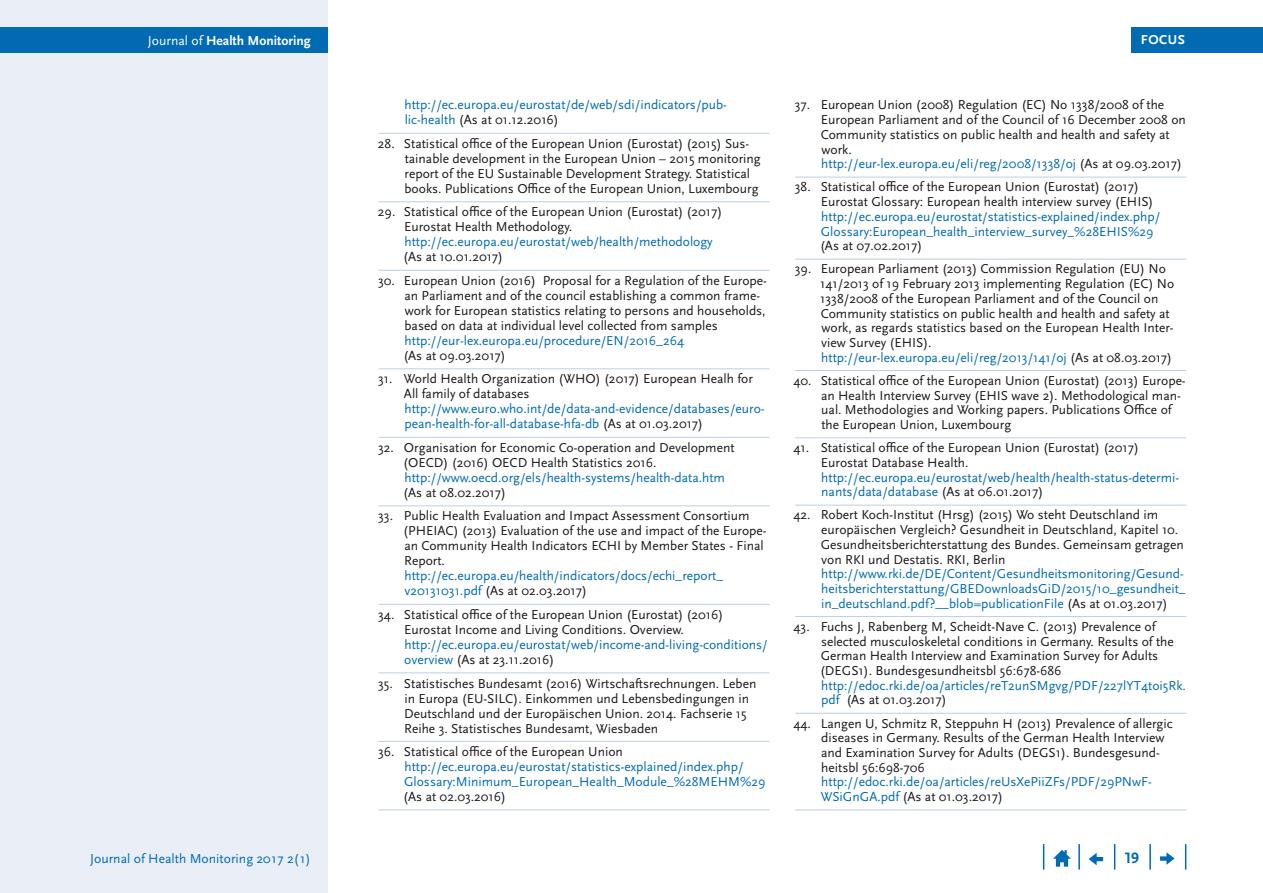
<style>
.page{position:relative;width:1263px;height:893px;background:#fff}
.page>*{position:absolute;margin:0;border:0;box-sizing:border-box;transform-origin:0 0}
.t1{font:700 15.75px "Scala Sans Pro";color:#006bb3}
.t2{font:13.65px "Scala Sans Pro";color:#006bb3}
.t3{font:700 13.65px "Scala Sans Pro";color:#fff}
.Literaturverzeichnis{font:13.5px/14.7px "Scala Sans Pro";color:#1a171c}
.Literaturverzeichnis-2{font:13.5px/15px "Scala Sans Pro";color:#006bb3}
.t4{font:700 13.5px "Scala Sans Pro";letter-spacing:.04em;color:#fff}
.s1{font-weight:400}
.s2{color:#1a171c}
.s3{color:#006bb3}
</style>
<div class="page">
<div style="left:1131px;top:28px;width:132px;height:25px;background:#006bb3"></div>
<div style="left:0;top:0;width:327px;height:893px;background:#eaeef7"></div>
<div style="left:0;top:28px;width:327px;height:25px;background:#006bb3"></div>
<hr style="left:378px;top:133px;width:392px;height:1px;background:#bdcee8">
<hr style="left:378px;top:201px;width:392px;height:1px;background:#bdcee8">
<hr style="left:378px;top:270px;width:392px;height:1px;background:#bdcee8">
<hr style="left:378px;top:368px;width:392px;height:1px;background:#bdcee8">
<hr style="left:378px;top:437px;width:392px;height:1px;background:#bdcee8">
<hr style="left:378px;top:505px;width:392px;height:1px;background:#bdcee8">
<hr style="left:378px;top:604px;width:392px;height:1px;background:#bdcee8">
<hr style="left:378px;top:672px;width:392px;height:1px;background:#bdcee8">
<hr style="left:378px;top:741px;width:392px;height:1px;background:#bdcee8">
<hr style="left:378px;top:809px;width:392px;height:1px;background:#bdcee8">
<hr style="left:795px;top:177px;width:391px;height:1px;background:#bdcee8">
<hr style="left:795px;top:259px;width:391px;height:1px;background:#bdcee8">
<hr style="left:795px;top:370px;width:391px;height:1px;background:#bdcee8">
<hr style="left:795px;top:437px;width:391px;height:1px;background:#bdcee8">
<hr style="left:795px;top:505px;width:391px;height:1px;background:#bdcee8">
<hr style="left:795px;top:616px;width:391px;height:1px;background:#bdcee8">
<hr style="left:795px;top:713px;width:391px;height:1px;background:#bdcee8">
<hr style="left:795px;top:810px;width:391px;height:1px;background:#bdcee8">
<svg style="left:1185px;top:844px;width:1px;height:26px"></svg>
<hr style="left:1149px;top:844px;width:2px;height:26px;background:#006bb3">
<svg style="left:1114px;top:844px;width:1px;height:26px"></svg>
<hr style="left:1078px;top:844px;width:2px;height:26px;background:#006bb3">
<svg style="left:1043px;top:844px;width:1px;height:26px"></svg>
<svg style="left:1053px;top:850px;width:18px;height:17px"></svg>
<svg style="left:1089px;top:853px;width:14px;height:12px"></svg>
<svg style="left:1160px;top:852px;width:14px;height:13px"></svg>
<p class="t3" style="left:148px;top:33px;width:164px"><span class="s1">Journal of</span> Health Monitoring</p>
<p class="t4" style="left:1141px;top:32px;width:46px">FOCUS</p>
<p class="t2" style="left:90px;top:850px;width:222px">Journal of Health Monitoring 2017 2(1)</p>
<p class="Literaturverzeichnis-2" style="left:405px;top:97px;width:324px">http://ec.europa.eu/eurostat/de/web/sdi/indicators/pub&shy;lic-health <span class="s2">(As at 01.12.2016)</span></p>
<p class="Literaturverzeichnis" style="left:404px;top:136px;width:358px;text-indent:-26px">28. Statistical office of the European Union (Eurostat) (2015) Sus&shy;tainable development in the European Union – 2015 monitoring report of the EU Sustainable Development Strategy. Statistical books. Publications Office of the European Union, Luxembourg</p>
<p class="Literaturverzeichnis" style="left:403px;top:204px;width:320px;text-indent:-25px">29. Statistical office of the European Union (Eurostat) (2017)<br>Eurostat Health Methodology. <span class="s3">http://ec.europa.eu/eurostat/web/health/methodology </span>(As at 10.01.2017)</p>
<p class="Literaturverzeichnis" style="left:403px;top:273px;width:365px;text-indent:-25px">30. European Union (2016) Proposal for a Regulation of the Europe&shy;an Parliament and of the council establishing a common frame&shy;work for European statistics relating to persons and households, based on data at individual level collected from samples <span class="s3">http://eur-lex.europa.eu/procedure/EN/2016_264<br></span>(As at 09.03.2017)</p>
<p class="Literaturverzeichnis-2" style="left:404px;top:372px;width:362px;text-indent:-26px"><span class="s2">31. World Health Organization (WHO) (2017) European Healh for All family of databases </span>http://www.euro.who.int/de/data-and-evidence/databases/euro&shy;pean-health-for-all-database-hfa-db <span class="s2">(As at 01.03.2017)</span></p>
<p class="Literaturverzeichnis" style="left:403px;top:440px;width:333px;text-indent:-25px">32. Organisation for Economic Co-operation and Development (OECD) (2016) OECD Health Statistics 2016. <span class="s3">http://www.oecd.org/els/health-systems/health-data.htm </span>(As at 08.02.2017)</p>
<p class="Literaturverzeichnis" style="left:403px;top:509px;width:365px;text-indent:-25px">33. Public Health Evaluation and Impact Assessment Consortium (PHEIAC) (2013) Evaluation of the use and impact of the Europe&shy;an Community Health Indicators ECHI by Member States - Final Report.<br><span class="s3">http://ec.europa.eu/health/indicators/docs/echi_report_ v20131031.pdf</span> (As at 02.03.2017)</p>
<p class="Literaturverzeichnis" style="left:404px;top:607px;width:365px;text-indent:-26px">34. Statistical office of the European Union (Eurostat) (2016)<br>Eurostat Income and Living Conditions. Overview. <span class="s3">http://ec.europa.eu/eurostat/web/income-and-living-conditions/ overview</span> (As at 23.11.2016)</p>
<p class="Literaturverzeichnis" style="left:404px;top:676px;width:354px;text-indent:-26px">35. Statistisches Bundesamt (2016) Wirtschaftsrechnungen. Leben in Europa (EU-SILC). Einkommen und Lebensbedingungen in Deutschland und der Europäischen Union. 2014. Fachserie 15<br>Reihe 3. Statistisches Bundesamt, Wiesbaden</p>
<p class="Literaturverzeichnis-2" style="left:403px;top:744px;width:364px;text-indent:-25px"><span class="s2">36. Statistical office of the European Union </span>http://ec.europa.eu/eurostat/statistics-explained/index.php/ Glossary:Minimum_European_Health_Module_%28MEHM%29 <span class="s2">(As at 02.03.2016)</span></p>
<p class="Literaturverzeichnis" style="left:821px;top:98px;width:366px;text-indent:-26px">37. European Union (2008) Regulation (EC) No 1338/2008 of the European Parliament and of the Council of 16 December 2008 on Community statistics on public health and health and safety at work.<br><span class="s3">http://eur-lex.europa.eu/eli/reg/2008/1338/oj</span> (As at 09.03.2017)</p>
<p class="Literaturverzeichnis" style="left:820px;top:180px;width:342px;text-indent:-25px">38. Statistical office of the European Union (Eurostat) (2017)<br>Eurostat Glossary: European health interview survey (EHIS) <span class="s3">http://ec.europa.eu/eurostat/statistics-explained/index.php/ Glossary:European_health_interview_survey_%28EHIS%29 </span>(As at 07.02.2017)</p>
<p class="Literaturverzeichnis" style="left:820px;top:262px;width:356px;text-indent:-25px">39. European Parliament (2013) Commission Regulation (EU) No 141/2013 of 19 February 2013 implementing Regulation (EC) No 1338/2008 of the European Parliament and of the Council on Community statistics on public health and health and safety at work, as regards statistics based on the European Health Inter&shy;view Survey (EHIS). <span class="s3">http://eur-lex.europa.eu/eli/reg/2013/141/oj</span> (As at 08.03.2017)</p>
<p class="Literaturverzeichnis" style="left:821px;top:373px;width:366px;text-indent:-28px">40. Statistical office of the European Union (Eurostat) (2013) Europe&shy;an Health Interview Survey (EHIS wave 2). Methodological man&shy;ual. Methodologies and Working papers. Publications Office of the European Union, Luxembourg</p>
<p class="Literaturverzeichnis" style="left:821px;top:440px;width:360px;text-indent:-27px">41. Statistical office of the European Union (Eurostat) (2017)<br>Eurostat Database Health. <span class="s3">http://ec.europa.eu/eurostat/web/health/health-status-determi&shy;nants/data/database</span> (As at 06.01.2017)</p>
<p class="Literaturverzeichnis" style="left:821px;top:508px;width:366px;text-indent:-27px">42. Robert Koch-Institut (Hrsg) (2015) Wo steht Deutschland im europäischen Vergleich? Gesundheit in Deutschland, Kapitel 10.<br>Gesundheitsberichterstattung des Bundes. Gemeinsam getragen von RKI und Destatis. RKI, Berlin <span class="s3">http://www.rki.de/DE/Content/Gesundheitsmonitoring/Gesund&shy;heitsberichterstattung/GBEDownloadsGiD/2015/10_gesundheit_ in_deutschland.pdf?__blob=publicationFile</span> (As at 01.03.2017)</p>
<p class="Literaturverzeichnis" style="left:820px;top:619px;width:367px;text-indent:-27px">43. Fuchs J, Rabenberg M, Scheidt-Nave C. (2013) Prevalence of selected musculoskeletal conditions in Germany. Results of the German Health Interview and Examination Survey for Adults (DEGS1). Bundesgesundheitsbl 56:678-686 <span class="s3">http://edoc.rki.de/oa/articles/reT2unSMgvg/PDF/227lYT4toi5Rk. pdf</span> (As at 01.03.2017)</p>
<p class="Literaturverzeichnis" style="left:821px;top:716px;width:354px;text-indent:-27px">44. Langen U, Schmitz R, Steppuhn H (2013) Prevalence of allergic diseases in Germany. Results of the German Health Interview and Examination Survey for Adults (DEGS1). Bundesgesund&shy;heitsbl 56:698-706 <span class="s3">http://edoc.rki.de/oa/articles/reUsXePiiZFs/PDF/29PNwF-WSiGnGA.pdf</span> (As at 01.03.2017)</p>
<p class="t1" style="left:1125px;top:849px;width:16px">19</p>
</div>
